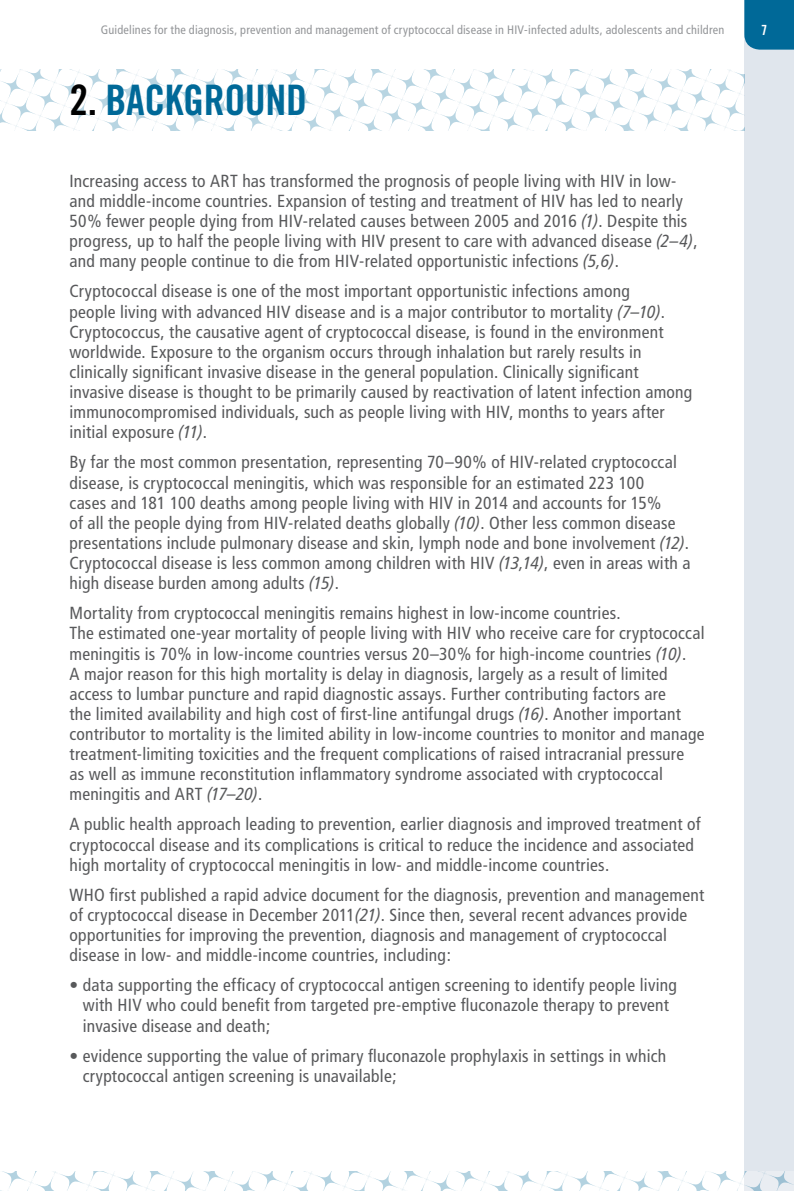
<style>
.page{position:relative;width:794px;height:1191px;background:#fff}
.page>*{position:absolute;margin:0;border:0;box-sizing:border-box;transform-origin:0 0}
.t1{font:42px "Trade Gothic Bold Cond Twenty";letter-spacing:-.01em;color:#006998}
.t2{font:condensed 17.5px/20.1px "Frutiger";letter-spacing:.015em;color:#58595b}
.t3{font:14px "Trade Gothic Bold Cond Twenty";color:#fff}
.t4{font:condensed 12.25px "Frutiger";letter-spacing:.015em;color:#939598}
.s1{color:#000}
.s2{font-family:"Frutiger LT Com";font-style:italic}
</style>
<div class="page">
<div style="left:744px;top:0;width:50px;height:1191px;background:#e0e6ed"></div>
<div style="left:744px;top:0;width:50px;height:50px;background:#006998"></div>
<svg style="left:0;top:1171px;width:791px;height:20px"></svg>
<svg style="left:0;top:69px;width:744px;height:62px"></svg>
<p class="t4" style="left:101px;top:23px;width:625px">Guidelines for the diagnosis, prevention and management of cryptococcal disease in HIV-infected adults, adolescents and children</p>
<p class="t3" style="left:761px;top:22px;width:8px">7</p>
<h1 class="t1" style="left:69px;top:75px;width:239px"><span class="s1">2.</span> BACKGROUND</h1>
<p class="t2" style="left:69px;top:171px;width:629px">Increasing access to ART has transformed the prognosis of people living with HIV in low&shy;and middle-income countries. Expansion of testing and treatment of HIV has led to nearly 50% fewer people dying from HIV-related causes between 2005 and 2016 <span class="s2">(1)</span>. Despite this progress, up to half the people living with HIV present to care with advanced disease <span class="s2">(2–4)</span>, and many people continue to die from HIV-related opportunistic infections <span class="s2">(5,6)</span>.</p>
<p class="t2" style="left:69px;top:281px;width:624px">Cryptococcal disease is one of the most important opportunistic infections among<br>people living with advanced HIV disease and is a major contributor to mortality <span class="s2">(7–10)</span>.<br>Cryptococcus, the causative agent of cryptococcal disease, is found in the environment worldwide. Exposure to the organism occurs through inhalation but rarely results in clinically significant invasive disease in the general population. Clinically significant invasive disease is thought to be primarily caused by reactivation of latent infection among immunocompromised individuals, such as people living with HIV, months to years after initial exposure <span class="s2">(11)</span>.</p>
<p class="t2" style="left:69px;top:452px;width:622px">By far the most common presentation, representing 70–90% of HIV-related cryptococcal disease, is cryptococcal meningitis, which was responsible for an estimated 223 100<br>cases and 181 100 deaths among people living with HIV in 2014 and accounts for 15%<br>of all the people dying from HIV-related deaths globally <span class="s2">(10)</span>. Other less common disease presentations include pulmonary disease and skin, lymph node and bone involvement <span class="s2">(12)</span>.<br>Cryptococcal disease is less common among children with HIV <span class="s2">(13,14)</span>, even in areas with a high disease burden among adults <span class="s2">(15)</span>.</p>
<p class="t2" style="left:69px;top:603px;width:636px">Mortality from cryptococcal meningitis remains highest in low-income countries.<br>The estimated one-year mortality of people living with HIV who receive care for cryptococcal meningitis is 70% in low-income countries versus 20–30% for high-income countries <span class="s2">(10)</span>.<br>A major reason for this high mortality is delay in diagnosis, largely as a result of limited access to lumbar puncture and rapid diagnostic assays. Further contributing factors are<br>the limited availability and high cost of first-line antifungal drugs <span class="s2">(16)</span>. Another important contributor to mortality is the limited ability in low-income countries to monitor and manage treatment-limiting toxicities and the frequent complications of raised intracranial pressure<br>as well as immune reconstitution inflammatory syndrome associated with cryptococcal meningitis and ART <span class="s2">(17–20)</span>.</p>
<p class="t2" style="left:69px;top:814px;width:632px">A public health approach leading to prevention, earlier diagnosis and improved treatment of cryptococcal disease and its complications is critical to reduce the incidence and associated high mortality of cryptococcal meningitis in low- and middle-income countries.</p>
<p class="t2" style="left:69px;top:884px;width:636px">WHO first published a rapid advice document for the diagnosis, prevention and management of cryptococcal disease in December 2011<span class="s2">(21)</span>. Since then, several recent advances provide opportunities for improving the prevention, diagnosis and management of cryptococcal disease in low- and middle-income countries, including:</p>
<p class="t2" style="left:83px;top:975px;width:595px;text-indent:-13px">• data supporting the efficacy of cryptococcal antigen screening to identify people living with HIV who could benefit from targeted pre-emptive fluconazole therapy to prevent invasive disease and death;</p>
<p class="t2" style="left:83px;top:1045px;width:585px;text-indent:-13px">• evidence supporting the value of primary fluconazole prophylaxis in settings in which cryptococcal antigen screening is unavailable;</p>
</div>
